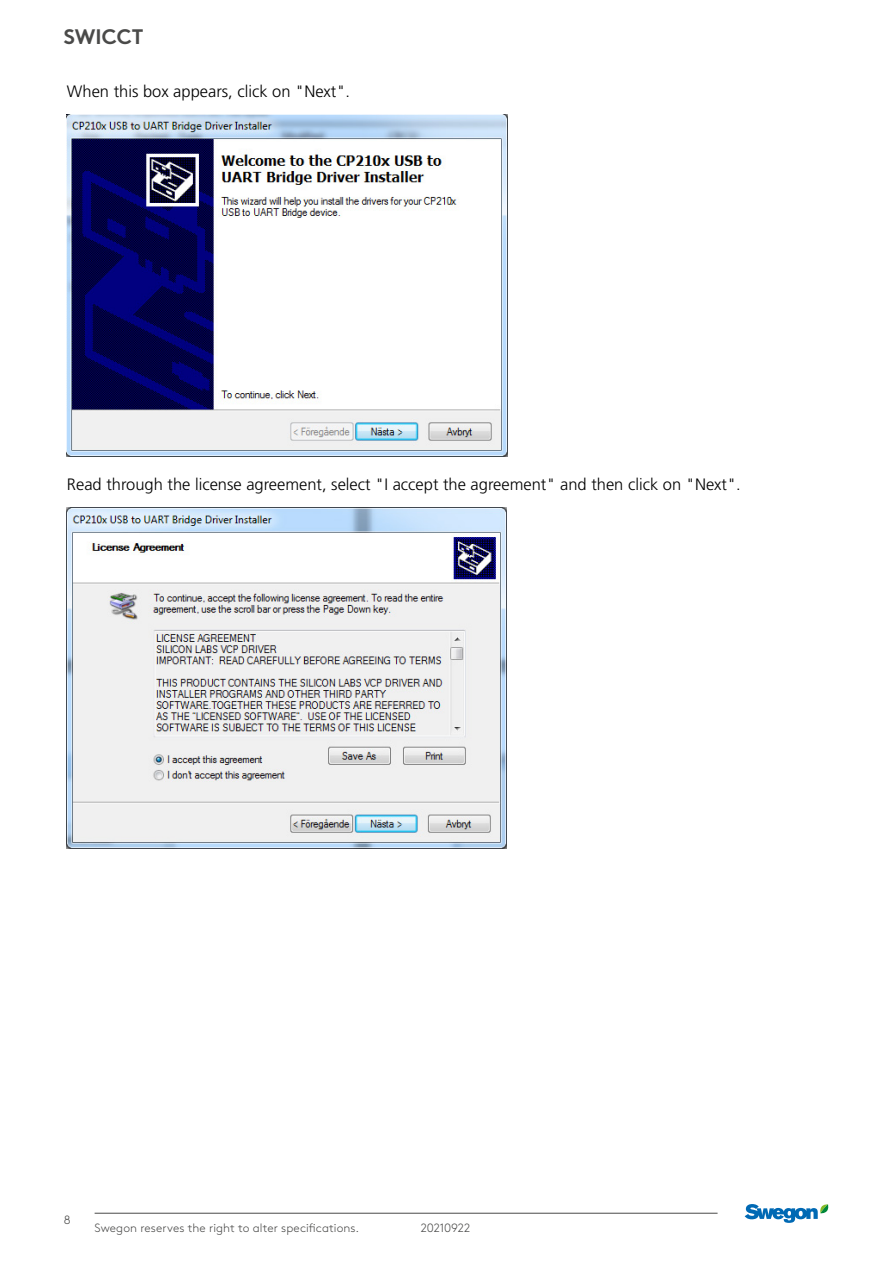
<style>
.page{position:relative;width:893px;height:1263px;background:#fff}
.page>*{position:absolute;margin:0;border:0;box-sizing:border-box;transform-origin:0 0}
.t1{font:700 21px "Swegon Brown";color:#4a4a49}
.t2{font:300 16.5px "Frutiger LT Pro";color:#000}
.t3{font:300 12px "Swegon Brown";letter-spacing:.005em;color:#4a4a49}
</style>
<div class="page">
<hr style="left:95px;top:1213px;width:623px;height:1px;background:#4a4a49">
<svg style="left:745px;top:1204px;width:84px;height:19px"></svg>
<img style="left:67px;top:115px;width:440px;height:341px">
<img style="left:67px;top:508px;width:439px;height:341px">
<p class="t1" style="left:64px;top:20px;width:81px">SWICCT</p>
<p class="t2" style="left:67px;top:82px;width:285px">When this box appears, click on "Next".</p>
<p class="t2" style="left:67px;top:475px;width:675px">Read through the license agreement, select "I accept the agreement" and then click on "Next".</p>
<p class="t3" style="left:64px;top:1211px;width:8px">8</p>
<p class="t3" style="left:95px;top:1219px;width:266px">Swegon reserves the right to alter specifications.</p>
<p class="t3" style="left:421px;top:1219px;width:51px">20210922</p>
</div>
